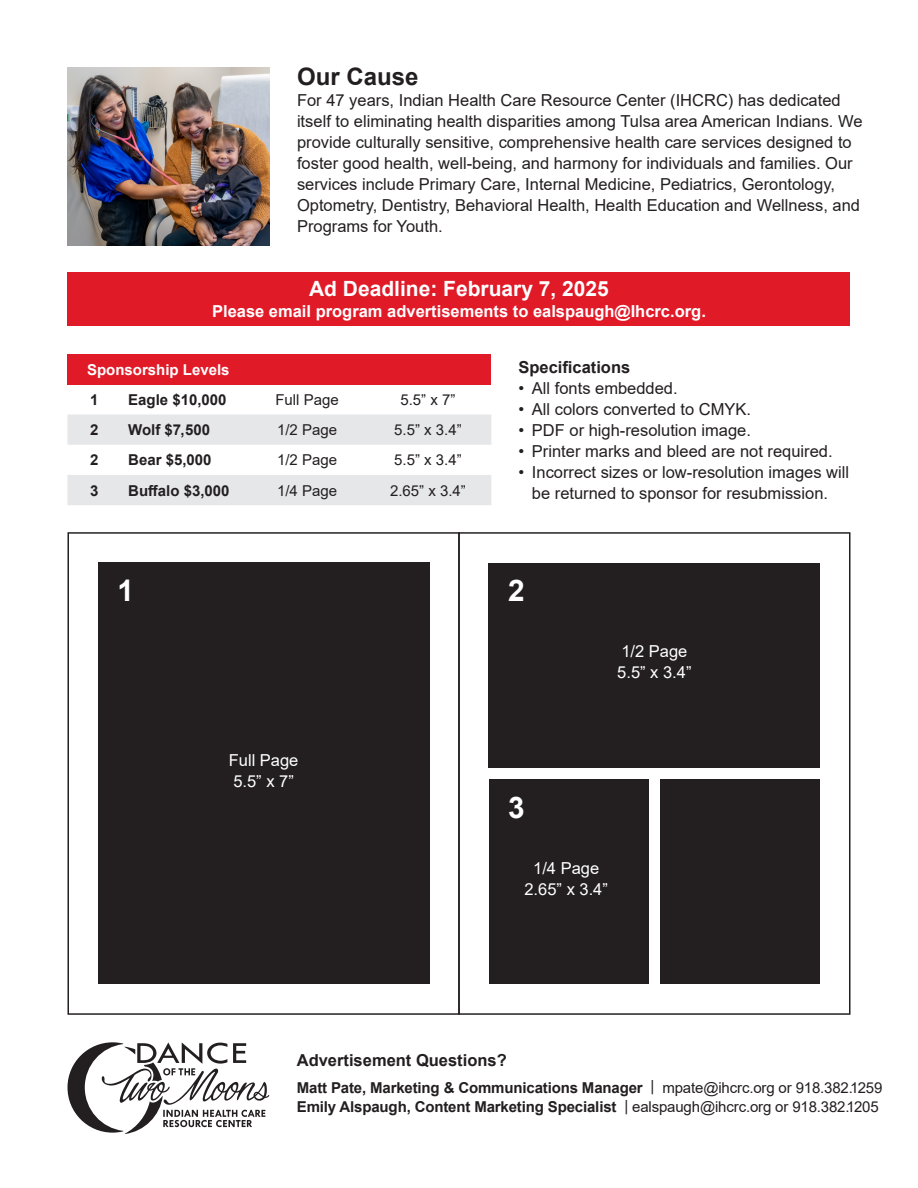
<style>
.page{position:relative;width:918px;height:1188px;background:#fff}
.page>*{position:absolute;margin:0;border:0;box-sizing:border-box;transform-origin:0 0}
.t1{font:700 29.85px "Arial";color:#fff}
.t2{font:700 24px "Arial";color:#231f20}
.t3{font:700 21px "Arial";color:#fff}
.t4{font:16.5px/21px "Arial";color:#231f20}
.t5{font:700 16.5px "Arial";color:#fff}
.t6{font:16.5px "Arial";color:#fff}
.t7{font:700 16.5px "Arial";color:#231f20}
.t8{font:700 15px "Arial";letter-spacing:-.01em;color:#231f20}
.t9{font:15px "Arial";color:#231f20}
.t10{font:700 15px "Arial";color:#fff}
.s1{font-weight:400}
</style>
<div class="page">
<div style="left:98px;top:563px;width:331px;height:421px;background:#231f20"></div>
<div style="left:489px;top:563px;width:331px;height:204px;background:#231f20"></div>
<div style="left:489px;top:780px;width:159px;height:204px;background:#231f20"></div>
<div style="left:660px;top:780px;width:160px;height:204px;background:#231f20"></div>
<div style="left:68px;top:354px;width:423px;height:30px;background:#e11a28"></div>
<svg style="left:68px;top:414px;width:423px;height:91px"></svg>
<svg style="left:68px;top:1042px;width:201px;height:92px"></svg>
<div style="left:68px;top:272px;width:782px;height:54px;background:#e11a28"></div>
<img style="left:68px;top:68px;width:202px;height:177px">
<p class="t2" style="left:297px;top:60px;width:123px">Our Cause</p>
<p class="t4" style="left:297px;top:90px;width:567px">For 47 years, Indian Health Care Resource Center (IHCRC) has dedicated itself to eliminating health disparities among Tulsa area American Indians. We provide culturally sensitive, comprehensive health care services designed to foster good health, well-being, and harmony for individuals and families. Our services include Primary Care, Internal Medicine, Pediatrics, Gerontology, Optometry, Dentistry, Behavioral Health, Health Education and Wellness, and Programs for Youth.</p>
<p class="t3" style="left:309px;top:274px;width:301px">Ad Deadline: February 7, 2025</p>
<p class="t5" style="left:212px;top:300px;width:495px">Please email program advertisements to ealspaugh@Ihcrc.org.</p>
<p class="t10" style="left:87px;top:359px;width:144px">Sponsorship Levels</p>
<p class="t8" style="left:90px;top:389px;width:10px">1</p>
<p class="t8" style="left:128px;top:389px;width:100px">Eagle $10,000</p>
<p class="t9" style="left:275px;top:389px;width:65px">Full Page</p>
<p class="t9" style="left:400px;top:389px;width:57px">5.5” x 7”</p>
<p class="t8" style="left:90px;top:419px;width:10px">2</p>
<p class="t8" style="left:128px;top:419px;width:83px">Wolf $7,500</p>
<p class="t9" style="left:277px;top:419px;width:62px">1/2 Page</p>
<p class="t9" style="left:394px;top:419px;width:69px">5.5” x 3.4”</p>
<p class="t8" style="left:90px;top:449px;width:10px">2</p>
<p class="t8" style="left:128px;top:449px;width:85px">Bear $5,000</p>
<p class="t9" style="left:277px;top:450px;width:62px">1/2 Page</p>
<p class="t9" style="left:394px;top:450px;width:69px">5.5” x 3.4”</p>
<p class="t8" style="left:90px;top:480px;width:10px">3</p>
<p class="t8" style="left:128px;top:480px;width:103px">Buffalo $3,000</p>
<p class="t9" style="left:277px;top:480px;width:62px">1/4 Page</p>
<p class="t9" style="left:390px;top:480px;width:77px">2.65” x 3.4”</p>
<p class="t7" style="left:518px;top:356px;width:113px">Specifications</p>
<p class="t4" style="left:518px;top:378px;width:161px">• All fonts embedded.</p>
<p class="t4" style="left:518px;top:399px;width:234px">• All colors converted to CMYK.</p>
<p class="t4" style="left:518px;top:420px;width:234px">• PDF or high-resolution image.</p>
<p class="t4" style="left:518px;top:441px;width:316px">• Printer marks and bleed are not required.</p>
<p class="t4" style="left:518px;top:462px;width:332px;text-align:center">• Incorrect sizes or low-resolution images will be returned to sponsor for resubmission.</p>
<p class="t1" style="left:117px;top:569px;width:18px">1</p>
<p class="t1" style="left:508px;top:569px;width:18px">2</p>
<p class="t6" style="left:621px;top:640px;width:68px">1/2 Page</p>
<p class="t6" style="left:617px;top:661px;width:76px">5.5” x 3.4”</p>
<p class="t6" style="left:229px;top:749px;width:71px">Full Page</p>
<p class="t6" style="left:233px;top:770px;width:62px">5.5” x 7”</p>
<p class="t1" style="left:508px;top:786px;width:18px">3</p>
<p class="t6" style="left:533px;top:857px;width:68px">1/4 Page</p>
<p class="t6" style="left:524px;top:878px;width:85px">2.65” x 3.4”</p>
<p class="t7" style="left:297px;top:1049px;width:211px">Advertisement Questions?</p>
<p class="t8" style="left:297px;top:1077px;width:587px">Matt Pate, Marketing &amp; Communications Manager <span class="s1">| mpate@ihcrc.org or 918.382.1259</span></p>
<p class="t8" style="left:297px;top:1096px;width:584px">Emily Alspaugh, Content Marketing Specialist <span class="s1">| ealspaugh@ihcrc.org or 918.382.1205</span></p>
</div>
